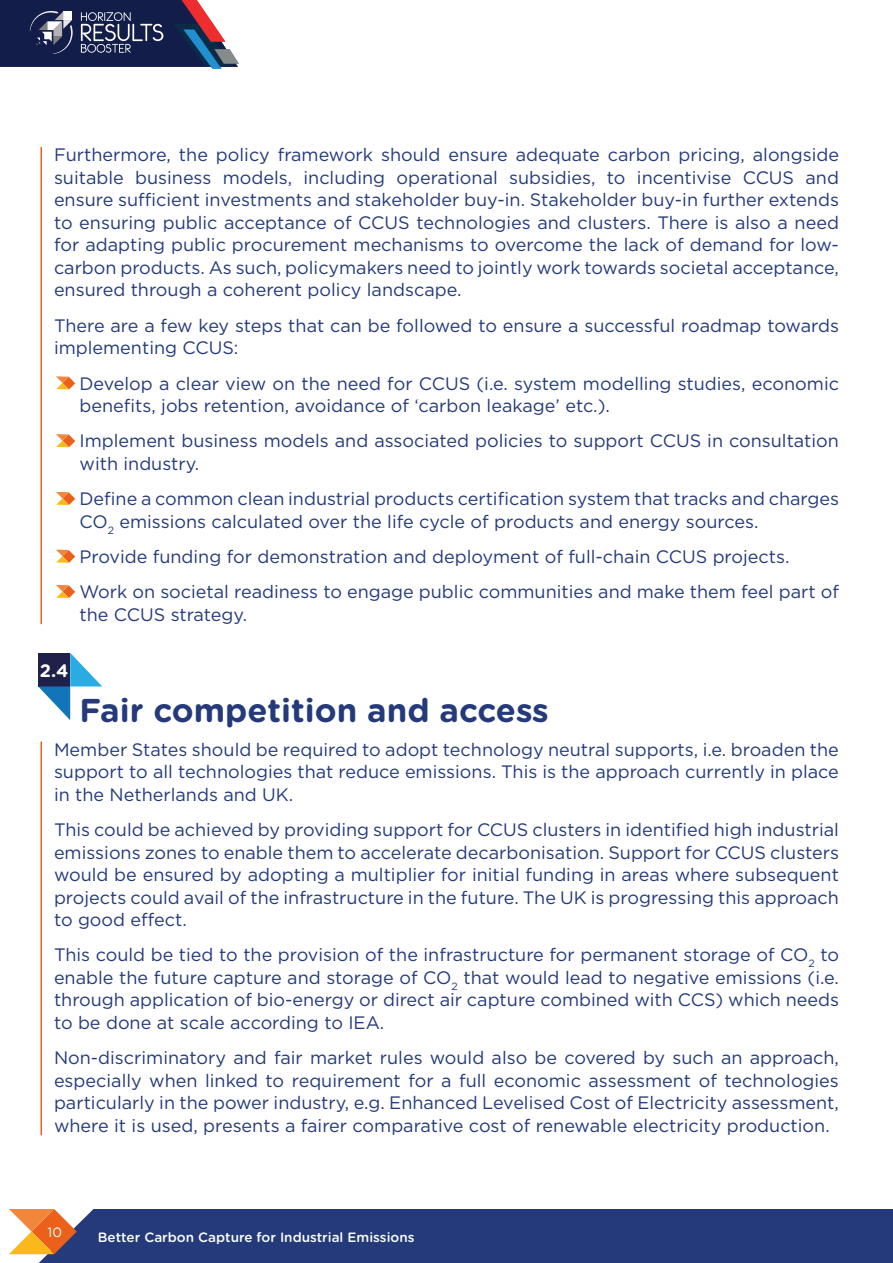
<style>
.page{position:relative;width:893px;height:1263px;background:#fff}
.page>*{position:absolute;margin:0;border:0;box-sizing:border-box;transform-origin:0 0}
.Subtitles{font:700 33px "Gotham Rounded";color:#243a7a}
.text{font:18px/22.5px "Gotham";color:#243a7a;text-align:justify}
.Para_Numbers{font:700 18px "Gotham Rounded";color:#fff}
.t1{font:500 13.5px "Gotham Rounded";color:#fff}
.t2{font:13.5px "Gotham Rounded";color:#fff}
</style>
<div class="page">
<svg style="left:38px;top:653px;width:64px;height:67px"></svg>
<hr style="left:40px;top:147px;width:2px;height:477px;background:#eb611c">
<svg style="left:56px;top:376px;width:19px;height:13px"></svg>
<svg style="left:56px;top:434px;width:19px;height:13px"></svg>
<svg style="left:56px;top:492px;width:19px;height:13px"></svg>
<svg style="left:56px;top:550px;width:19px;height:13px"></svg>
<svg style="left:56px;top:585px;width:19px;height:13px"></svg>
<hr style="left:40px;top:741px;width:2px;height:394px;background:#eb611c">
<div style="left:39px;top:1209px;width:854px;height:54px;background:#243a7a"></div>
<svg style="left:9px;top:1209px;width:68px;height:45px"></svg>
<svg style="left:0;top:0;width:239px;height:69px;background:#474b6c"></svg>
<p class="text" style="left:54px;top:143px;width:786px">Furthermore, the policy framework should ensure adequate carbon pricing, alongside suitable business models, including operational subsidies, to incentivise CCUS and ensure sufficient investments and stakeholder buy-in. Stakeholder buy-in further extends to ensuring public acceptance of CCUS technologies and clusters. There is also a need for adapting public procurement mechanisms to overcome the lack of demand for low&shy;carbon products. As such, policymakers need to jointly work towards societal acceptance, ensured through a coherent policy landscape.</p>
<p class="text" style="left:54px;top:314px;width:786px">There are a few key steps that can be followed to ensure a successful roadmap towards implementing CCUS:</p>
<p class="text" style="left:80px;top:371px;width:761px">Develop a clear view on the need for CCUS (i.e. system modelling studies, economic benefits, jobs retention, avoidance of ‘carbon leakage’ etc.).</p>
<p class="text" style="left:80px;top:429px;width:761px">Implement business models and associated policies to support CCUS in consultation with industry.</p>
<p class="text" style="left:80px;top:487px;width:761px">Define a common clean industrial products certification system that tracks and charges<br>CO<sub>2</sub> emissions calculated over the life cycle of products and energy sources.</p>
<p class="text" style="left:80px;top:545px;width:711px">Provide funding for demonstration and deployment of full-chain CCUS projects.</p>
<p class="text" style="left:80px;top:580px;width:761px">Work on societal readiness to engage public communities and make them feel part of the CCUS strategy.</p>
<p class="Para_Numbers" style="left:40px;top:657px;width:30px">2.4</p>
<p class="Subtitles" style="left:79px;top:686px;width:471px">Fair competition and access</p>
<p class="text" style="left:54px;top:738px;width:786px">Member States should be required to adopt technology neutral supports, i.e. broaden the support to all technologies that reduce emissions. This is the approach currently in place in the Netherlands and UK.</p>
<p class="text" style="left:54px;top:818px;width:786px">This could be achieved by providing support for CCUS clusters in identified high industrial emissions zones to enable them to accelerate decarbonisation. Support for CCUS clusters would be ensured by adopting a multiplier for initial funding in areas where subsequent projects could avail of the infrastructure in the future. The UK is progressing this approach to good effect.</p>
<p class="text" style="left:54px;top:943px;width:786px">This could be tied to the provision of the infrastructure for permanent storage of CO<sub>2</sub> to enable the future capture and storage of CO<sub>2</sub> that would lead to negative emissions (i.e. through application of bio-energy or direct air capture combined with CCS) which needs to be done at scale according to IEA.</p>
<p class="text" style="left:54px;top:1046px;width:786px">Non-discriminatory and fair market rules would also be covered by such an approach, especially when linked to requirement for a full economic assessment of technologies particularly in the power industry, e.g. Enhanced Levelised Cost of Electricity assessment, where it is used, presents a fairer comparative cost of renewable electricity production.</p>
<p class="t2" style="left:48px;top:1223px;width:16px">10</p>
<p class="t1" style="left:98px;top:1227px;width:318px">Better Carbon Capture for Industrial Emissions</p>
</div>
